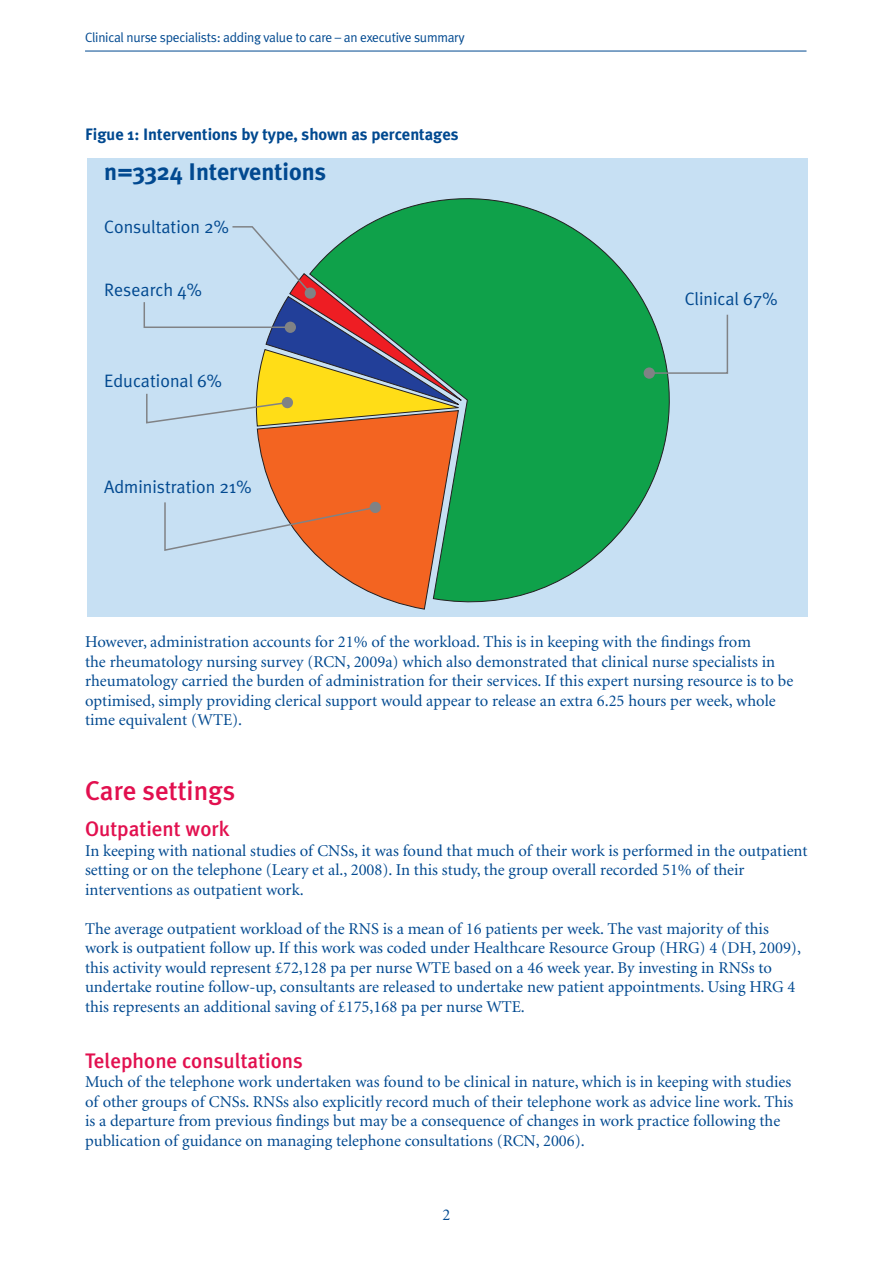
<style>
.page{position:relative;width:893px;height:1263px;background:#fff}
.page>*{position:absolute;margin:0;border:0;box-sizing:border-box;transform-origin:0 0}
.sub_head{font:500 27px "Meta Plus";color:#e2104f}
.t1{font:700 24px "Meta Plus";color:#014990}
.sub_sub_head{font:500 21px "Meta Plus";color:#e2104f}
.t2{font:18px "Meta Plus Normal";color:#014990}
._12_14_Minion_par_sp{font:16.5px/19.5px "Minion";color:#014990}
._12_14_Minion_par_sp-2{font:700 16.5px "Meta Plus";color:#014990}
.t3{font:13.5px "Meta Plus Normal";letter-spacing:-.02em;color:#014990}
</style>
<div class="page">
<div style="left:87px;top:158px;width:721px;height:459px;background:#c7e0f3"></div>
<svg style="left:366px;top:198px;width:304px;height:405px"></svg>
<svg style="left:648px;top:313px;width:81px;height:62px"></svg>
<div style="left:644px;top:367px;width:11px;height:12px;background:#808285;border-radius:50%"></div>
<svg style="left:143px;top:225px;width:319px;height:385px"></svg>
<hr style="left:85px;top:51px;width:721px;height:1px;background:#014990">
<p class="t3" style="left:85px;top:30px;width:381px">Clinical nurse specialists: adding value to care – an executive summary</p>
<p class="_12_14_Minion_par_sp-2" style="left:85px;top:125px;width:375px">Figue 1: Interventions by type, shown as percentages</p>
<p class="t1" style="left:104px;top:158px;width:223px">n=3324 Interventions</p>
<p class="t2" style="left:104px;top:216px;width:126px">Consultation 2%</p>
<p class="t2" style="left:104px;top:279px;width:99px">Research 4%</p>
<p class="t2" style="left:104px;top:370px;width:119px">Educational 6%</p>
<p class="t2" style="left:104px;top:476px;width:149px">Administration 21%</p>
<p class="t2" style="left:685px;top:289px;width:94px">Clinical 67%</p>
<p class="_12_14_Minion_par_sp" style="left:85px;top:633px;width:710px">However, administration accounts for 21% of the workload. This is in keeping with the findings from<br>the rheumatology nursing survey (RCN, 2009a) which also demonstrated that clinical nurse specialists in rheumatology carried the burden of administration for their services. If this expert nursing resource is to be optimised, simply providing clerical support would appear to release an extra 6.25 hours per week, whole time equivalent (WTE).</p>
<p class="sub_head" style="left:85px;top:775px;width:152px">Care settings</p>
<p class="sub_sub_head" style="left:85px;top:817px;width:146px">Outpatient work</p>
<p class="_12_14_Minion_par_sp" style="left:85px;top:841px;width:724px">In keeping with national studies of CNSs, it was found that much of their work is performed in the outpatient setting or on the telephone (Leary et al., 2008). In this study, the group overall recorded 51% of their interventions as outpatient work.</p>
<p class="_12_14_Minion_par_sp" style="left:85px;top:919px;width:717px">The average outpatient workload of the RNS is a mean of 16 patients per week. The vast majority of this work is outpatient follow up. If this work was coded under Healthcare Resource Group (HRG) 4 (DH, 2009), this activity would represent £72,128 pa per nurse WTE based on a 46 week year. By investing in RNSs to undertake routine follow-up, consultants are released to undertake new patient appointments. Using HRG 4 this represents an additional saving of £175,168 pa per nurse WTE.</p>
<p class="sub_sub_head" style="left:85px;top:1048px;width:219px">Telephone consultations</p>
<p class="_12_14_Minion_par_sp" style="left:85px;top:1072px;width:710px">Much of the telephone work undertaken was found to be clinical in nature, which is in keeping with studies of other groups of CNSs. RNSs also explicitly record much of their telephone work as advice line work. This is a departure from previous findings but may be a consequence of changes in work practice following the publication of guidance on managing telephone consultations (RCN, 2006).</p>
<p class="_12_14_Minion_par_sp" style="left:442px;top:1206px;width:9px">2</p>
</div>
